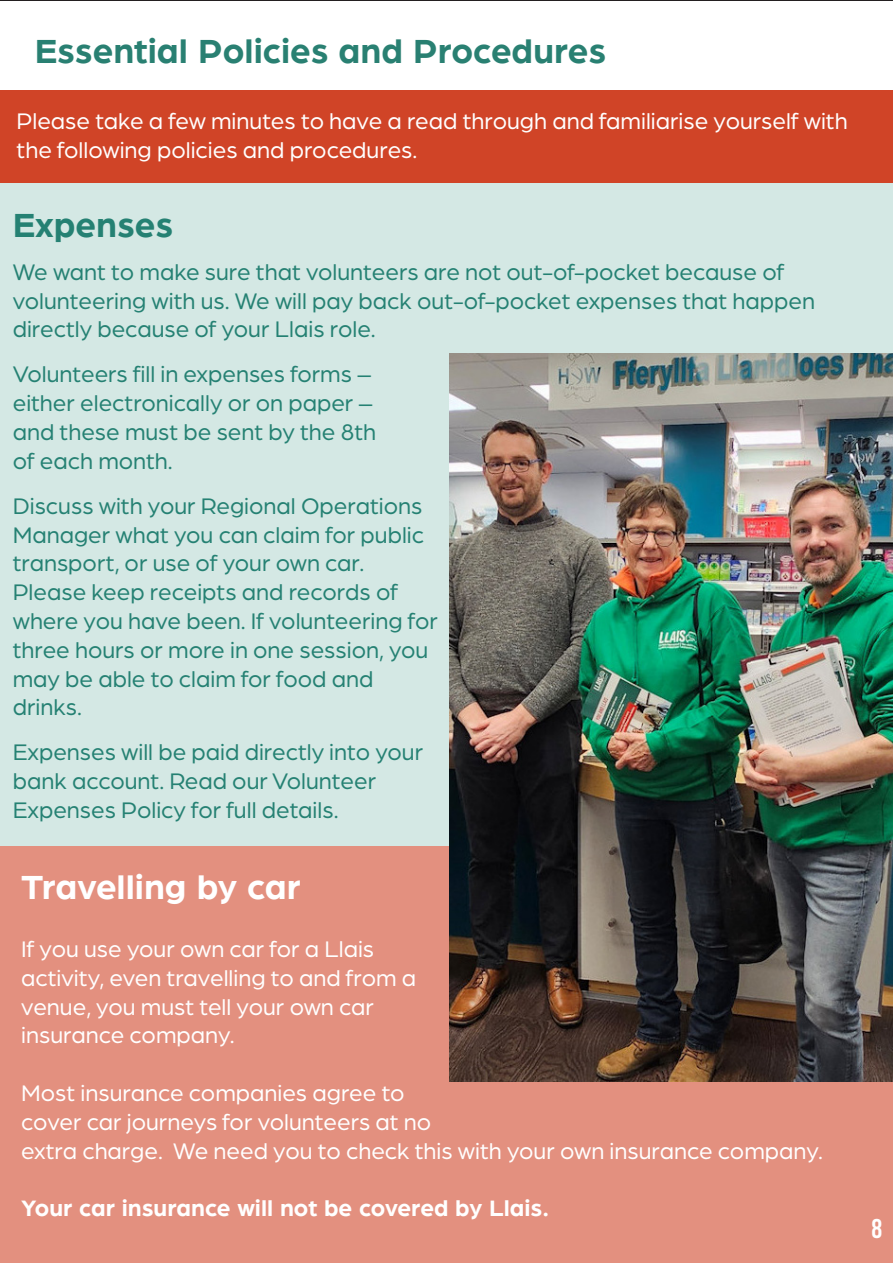
<style>
.page{position:relative;width:893px;height:1263px;background:#fff}
.page>*{position:absolute;margin:0;border:0;box-sizing:border-box;transform-origin:0 0}
.Heading_1{font:700 36px "Arboria";color:#298072}
.Main_Paragraph_Style{font:700 36px "Arboria";color:#fff}
.Heading_1-2{font:700 36px "Arboria";color:#258173}
.t1{font:27px "Bebas Neue";color:#fff}
.Heading_1-3{font:24px/28.8px "Arboria";color:#258173}
.Main_Paragraph_Style-2{font:24px/28.8px "Arboria";color:#fff}
.Main_Paragraph_Style-3{font:700 24px "Arboria";color:#fff}
</style>
<div class="page">
<div style="left:0;top:90px;width:892px;height:93px;background:#d04427"></div>
<div style="left:0;top:183px;width:893px;height:663px;background:#d4e8e4"></div>
<div style="left:0;top:846px;width:893px;height:417px;background:#e3907f"></div>
<img style="left:449px;top:354px;width:444px;height:728px">
<p class="Heading_1" style="left:35px;top:26px;width:573px">Essential Policies and Procedures</p>
<p class="Main_Paragraph_Style-2" style="left:17px;top:106px;width:832px">Please take a few minutes to have a read through and familiarise yourself with the following policies and procedures.</p>
<p class="Heading_1-2" style="left:13px;top:200px;width:162px">Expenses</p>
<p class="Heading_1-3" style="left:13px;top:256px;width:804px">We want to make sure that volunteers are not out-of-pocket because of volunteering with us. We will pay back out-of-pocket expenses that happen directly because of your Llais role.</p>
<p class="Heading_1-3" style="left:13px;top:359px;width:365px">Volunteers fill in expenses forms – either electronically or on paper – and these must be sent by the 8th of each month.</p>
<p class="Heading_1-3" style="left:13px;top:490px;width:427px">Discuss with your Regional Operations<br>Manager what you can claim for public transport, or use of your own car.<br>Please keep receipts and records of where you have been. If volunteering for three hours or more in one session, you may be able to claim for food and drinks.</p>
<p class="Heading_1-3" style="left:13px;top:737px;width:412px">Expenses will be paid directly into your bank account. Read our Volunteer<br>Expenses Policy for full details.</p>
<p class="Main_Paragraph_Style" style="left:21px;top:862px;width:281px">Travelling by car</p>
<p class="Main_Paragraph_Style-2" style="left:21px;top:933px;width:396px">If you use your own car for a Llais activity, even travelling to and from a venue, you must tell your own car insurance company.</p>
<p class="Main_Paragraph_Style-2" style="left:21px;top:1077px;width:803px">Most insurance companies agree to<br>cover car journeys for volunteers at no<br>extra charge. We need you to check this with your own insurance company.</p>
<p class="Main_Paragraph_Style-3" style="left:21px;top:1191px;width:529px">Your car insurance will not be covered by Llais.</p>
<p class="t1" style="left:871px;top:1214px;width:12px">8</p>
</div>
